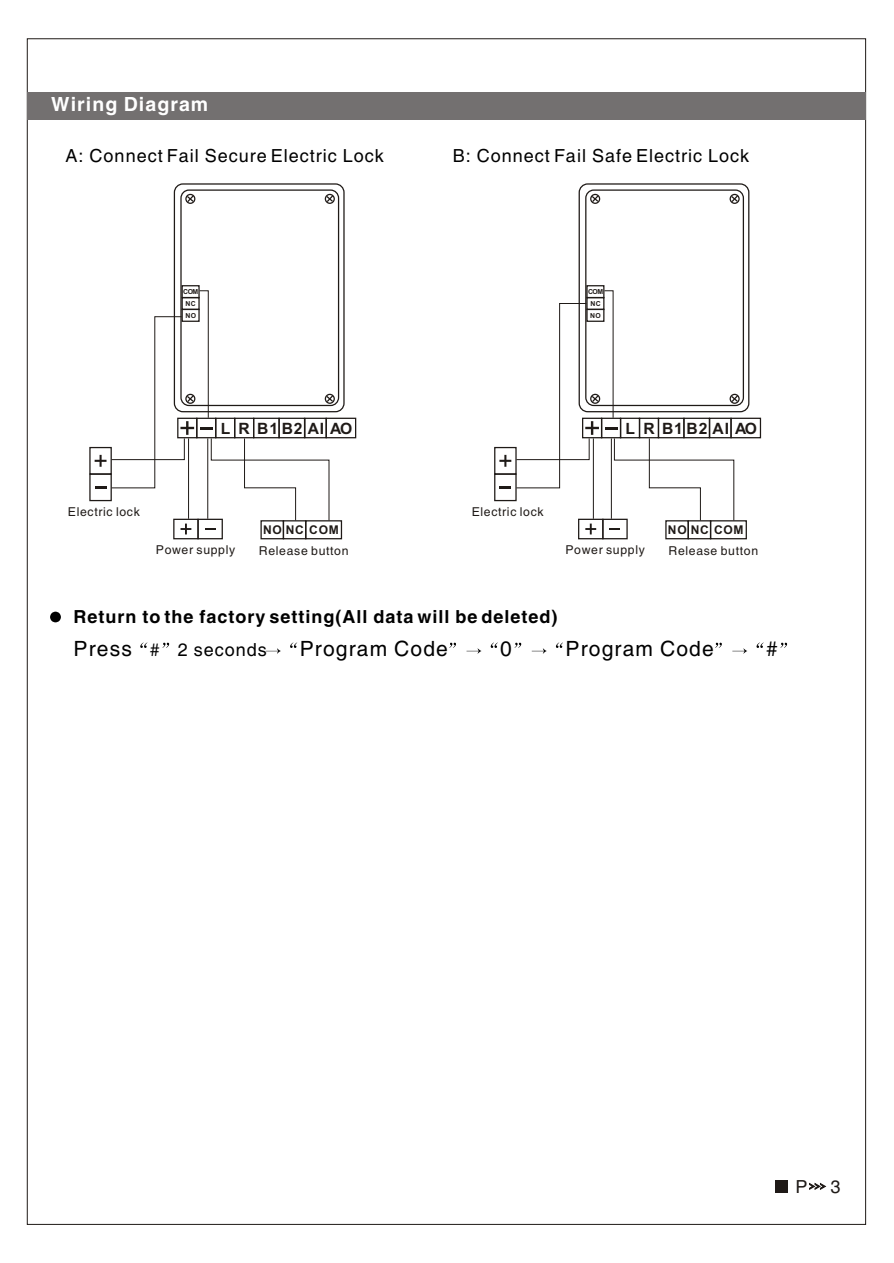
<style>
.page{position:relative;width:894px;height:1263px;background:#fff}
.page>*{position:absolute;margin:0;border:0;box-sizing:border-box;transform-origin:0 0}
.t1{font:21px "Helvetica";letter-spacing:.055em;color:#000}
.t2{font:700 19.5px "Helvetica";letter-spacing:.055em;color:#fff}
.t3{font:700 18px/33.3px "Helvetica";letter-spacing:.055em;color:#000}
.t4{font:18px "Helvetica";letter-spacing:.055em;color:#000}
.t5{font:18px "Helvetica";color:#1f1a17}
.t6{font:700 15.6px "Arial";letter-spacing:.055em;color:#1f1a17}
.t7{font:12.15px "Helvetica";letter-spacing:.055em;color:#1f1a17}
.t8{font:700 12px "Arial";letter-spacing:.055em;color:#1f1a17}
.t9{font:700 6.9px "Arial";letter-spacing:-.005em;color:#1f1a17}
.s1{font-weight:400;font-size:21px}
.s2{font-weight:400}
</style>
<div class="page">
<div style="left:27px;top:38px;width:839px;height:1187px;background:#fff;border:1px solid #1f1a17"></div>
<div style="left:27px;top:92px;width:839px;height:28px;background:#737070"></div>
<svg style="left:140px;top:642px;width:7px;height:6px"></svg>
<svg style="left:162px;top:643px;width:7px;height:5px"></svg>
<svg style="left:290px;top:642px;width:7px;height:6px"></svg>
<svg style="left:449px;top:643px;width:7px;height:5px"></svg>
<svg style="left:491px;top:642px;width:7px;height:6px"></svg>
<svg style="left:514px;top:643px;width:7px;height:5px"></svg>
<svg style="left:556px;top:642px;width:7px;height:6px"></svg>
<svg style="left:715px;top:643px;width:7px;height:5px"></svg>
<svg style="left:757px;top:642px;width:7px;height:6px"></svg>
<svg style="left:780px;top:643px;width:7px;height:5px"></svg>
<svg style="left:266px;top:648px;width:15px;height:6px"></svg>
<svg style="left:467px;top:648px;width:15px;height:6px"></svg>
<svg style="left:532px;top:648px;width:15px;height:6px"></svg>
<svg style="left:732px;top:648px;width:15px;height:6px"></svg>
<div style="left:174px;top:183px;width:171px;height:229px;border:1px solid #1f1a17;border-radius:8px"></div>
<div style="left:180px;top:189px;width:159px;height:217px;border:1px solid #1f1a17;border-radius:8px"></div>
<div style="left:185px;top:194px;width:10px;height:10px;border:1px solid #1f1a17;border-radius:50%"></div>
<svg style="left:186px;top:194px;width:9px;height:9px"></svg>
<div style="left:325px;top:194px;width:10px;height:10px;border:1px solid #1f1a17;border-radius:50%"></div>
<svg style="left:325px;top:194px;width:10px;height:9px"></svg>
<div style="left:326px;top:418px;width:30px;height:20px;border:1px solid #1f1a17"></div>
<div style="left:260px;top:520px;width:24px;height:19px;border:1px solid #1f1a17"></div>
<div style="left:283px;top:520px;width:23px;height:19px;border:1px solid #1f1a17"></div>
<div style="left:305px;top:520px;width:37px;height:19px;border:1px solid #1f1a17"></div>
<div style="left:173px;top:519px;width:26px;height:20px;border:1px solid #1f1a17"></div>
<div style="left:197px;top:519px;width:26px;height:20px;border:1px solid #1f1a17"></div>
<div style="left:89px;top:473px;width:23px;height:28px;border:1px solid #1f1a17"></div>
<div style="left:182px;top:285px;width:18px;height:13px;border:1px solid #1f1a17"></div>
<svg style="left:95px;top:290px;width:240px;height:244px"></svg>
<hr style="left:207px;top:438px;width:1px;height:81px;background:#1f1a17">
<div style="left:579px;top:183px;width:170px;height:229px;border:1px solid #1f1a17;border-radius:8px"></div>
<div style="left:585px;top:189px;width:159px;height:217px;border:1px solid #1f1a17;border-radius:8px"></div>
<div style="left:590px;top:194px;width:10px;height:10px;border:1px solid #1f1a17;border-radius:50%"></div>
<svg style="left:590px;top:194px;width:10px;height:9px"></svg>
<div style="left:730px;top:194px;width:10px;height:10px;border:1px solid #1f1a17;border-radius:50%"></div>
<svg style="left:730px;top:194px;width:9px;height:9px"></svg>
<div style="left:730px;top:394px;width:10px;height:10px;border:1px solid #1f1a17;border-radius:50%"></div>
<div style="left:730px;top:418px;width:31px;height:20px;border:1px solid #1f1a17"></div>
<div style="left:665px;top:520px;width:24px;height:19px;border:1px solid #1f1a17"></div>
<div style="left:688px;top:520px;width:23px;height:19px;border:1px solid #1f1a17"></div>
<div style="left:710px;top:520px;width:37px;height:19px;border:1px solid #1f1a17"></div>
<div style="left:578px;top:519px;width:26px;height:20px;border:1px solid #1f1a17"></div>
<div style="left:602px;top:519px;width:26px;height:20px;border:1px solid #1f1a17"></div>
<div style="left:494px;top:447px;width:23px;height:28px;border:1px solid #1f1a17"></div>
<div style="left:494px;top:473px;width:23px;height:28px;border:1px solid #1f1a17"></div>
<div style="left:586px;top:285px;width:18px;height:13px;border:1px solid #1f1a17"></div>
<svg style="left:499px;top:290px;width:240px;height:244px"></svg>
<hr style="left:611px;top:438px;width:1px;height:81px;background:#1f1a17">
<div style="left:775px;top:1180px;width:12px;height:13px;background:#1f1a17"></div>
<svg style="left:809px;top:1183px;width:17px;height:7px"></svg>
<div style="left:50px;top:612px;width:11px;height:10px;background:#000;border-radius:50%"></div>
<h2 class="t2" style="left:51px;top:96px;width:159px">Wiring Diagram</h2>
<h3 class="t4" style="left:66px;top:148px;width:320px">A: Connect Fail Secure Electric Lock</h3>
<h3 class="t4" style="left:453px;top:148px;width:298px">B: Connect Fail Safe Electric Lock</h3>
<p class="t9" style="left:183px;top:289px;width:17px">COM</p>
<p class="t9" style="left:186px;top:301px;width:12px">NC</p>
<p class="t9" style="left:185px;top:313px;width:12px">NO</p>
<p class="t6" style="left:221px;top:422px;width:133px">L R B1B2AI AO</p>
<p class="t7" style="left:68px;top:507px;width:73px">Electric lock</p>
<p class="t8" style="left:263px;top:525px;width:77px">NO NC COM</p>
<p class="t7" style="left:156px;top:545px;width:81px">Power supply</p>
<p class="t7" style="left:259px;top:546px;width:91px">Release button</p>
<p class="t9" style="left:588px;top:289px;width:17px">COM</p>
<p class="t9" style="left:590px;top:301px;width:12px">NC</p>
<p class="t9" style="left:590px;top:313px;width:12px">NO</p>
<p class="t6" style="left:626px;top:422px;width:133px">L R B1B2AI AO</p>
<p class="t7" style="left:472px;top:507px;width:73px">Electric lock</p>
<p class="t8" style="left:668px;top:525px;width:77px">NO NC COM</p>
<p class="t7" style="left:565px;top:545px;width:81px">Power supply</p>
<p class="t7" style="left:669px;top:546px;width:91px">Release button</p>
<h3 class="t3" style="left:74px;top:602px;width:486px">Return to the factory setting(All data will be deleted)<br><span class="s1">Press</span> <span class="s2"># 2 seconds</span></h3>
<h1 class="t1" style="left:300px;top:641px;width:150px">Program Code</h1>
<h1 class="t1" style="left:500px;top:641px;width:13px">0</h1>
<h1 class="t1" style="left:566px;top:641px;width:150px">Program Code</h1>
<h1 class="t1" style="left:766px;top:641px;width:13px">#</h1>
<h3 class="t5" style="left:795px;top:1180px;width:14px">P</h3>
<h3 class="t5" style="left:831px;top:1180px;width:12px">3</h3>
</div>
